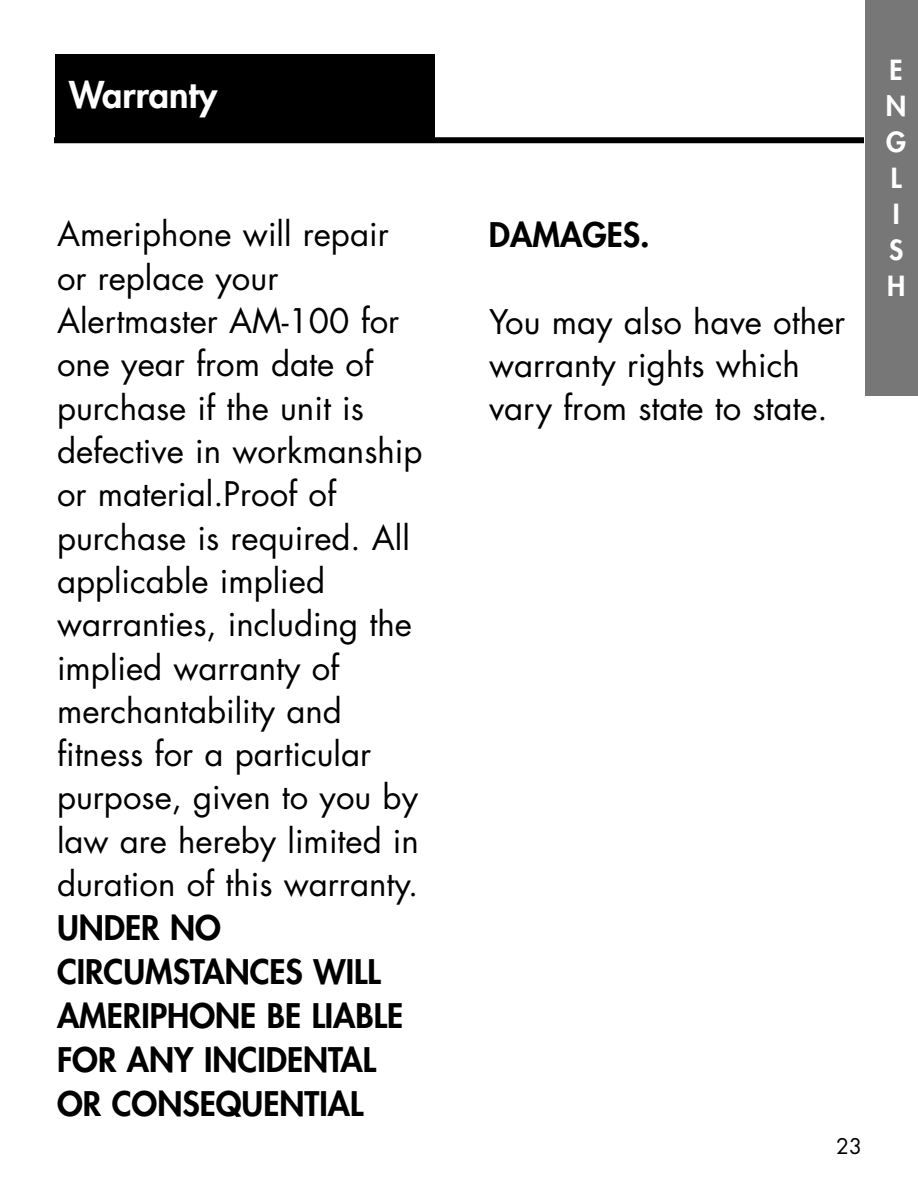
<style>
.page{position:relative;width:918px;height:1188px;background:#fff}
.page>*{position:absolute;margin:0;border:0;box-sizing:border-box;transform-origin:0 0}
.t1{font:800 36px "Futura";color:#fff}
.t2{font:33px/43.2px "Futura";color:#000}
.t3{font:800 33px/43.8px "Futura";color:#000}
.t4{font:800 27px/36px "Futura";color:#fff}
.t5{font:21px "Futura";color:#000}
</style>
<div class="page">
<div style="left:866px;top:0;width:52px;height:395px;background:#777"></div>
<div style="left:54px;top:137px;width:810px;height:6px;background:#000"></div>
<div style="left:55px;top:54px;width:379px;height:86px;background:#000"></div>
<p class="t1" style="left:69px;top:77px;width:150px">Warranty</p>
<p class="t2" style="left:57px;top:215px;width:367px">Ameriphone will repair or replace your<br>Alertmaster AM-100 for one year from date of purchase if the unit is defective in workmanship or material.Proof of purchase is required. All applicable implied warranties, including the implied warranty of merchantability and fitness for a particular purpose, given to you by law are hereby limited in duration of this warranty.</p>
<p class="t3" style="left:57px;top:908px;width:348px">UNDER NO<br>CIRCUMSTANCES WILL<br>AMERIPHONE BE LIABLE<br>FOR ANY INCIDENTAL<br>OR CONSEQUENTIAL</p>
<p class="t3" style="left:489px;top:215px;width:162px">DAMAGES.</p>
<p class="t2" style="left:489px;top:303px;width:358px">You may also have other warranty rights which vary from state to state.</p>
<p class="t4" style="left:886px;top:54px;width:22px">E<br>N<br>G<br>L<br>I<br>S<br>H</p>
<p class="t5" style="left:836px;top:1137px;width:27px">23</p>
</div>
